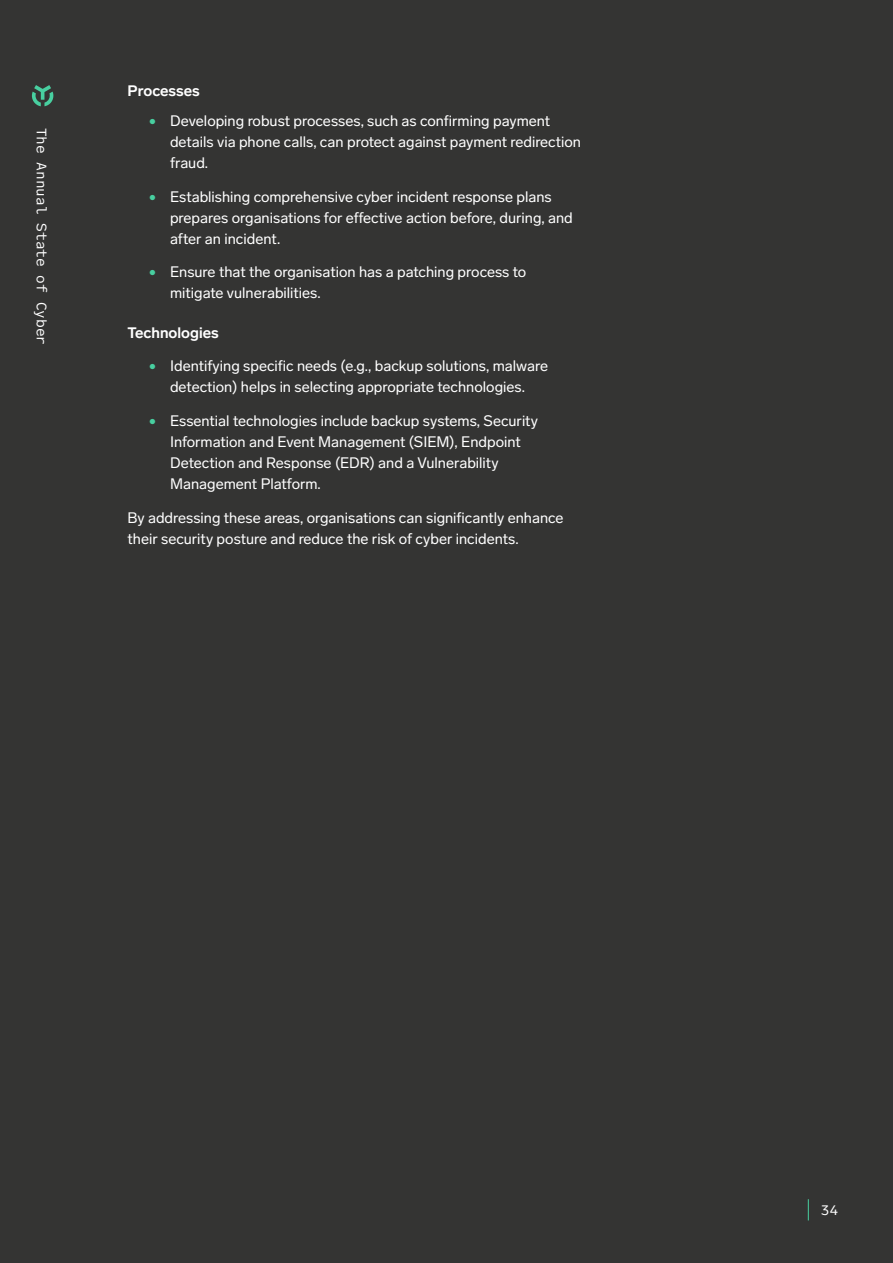
<style>
.page{position:relative;width:893px;height:1263px;background:#343433}
.page>*{position:absolute;margin:0;border:0;box-sizing:border-box;transform-origin:0 0}
.t1{font:15px/21px "Lab Grotesque";color:#fff}
.t2{font:15px "Lab Grotesque Mono";color:#fff}
.t3{font:700 15px "Lab Grotesque";color:#fff}
.s1{color:#48cfa0}
</style>
<div class="page">
<svg style="left:808px;top:1199px;width:1px;height:21px"></svg>
<svg style="left:31px;top:85px;width:23px;height:21px"></svg>
<p class="t2" style="left:52px;top:128px;width:219px;rotate:90deg">The Annual State of Cyber</p>
<p class="t3" style="left:128px;top:82px;width:74px">Processes</p>
<p class="t1" style="left:170px;top:110px;width:412px;text-indent:-21px"><span class="s1">•</span> Developing robust processes, such as confirming payment details via phone calls, can protect against payment redirection fraud.</p>
<p class="t1" style="left:170px;top:186px;width:404px;text-indent:-21px"><span class="s1">•</span> Establishing comprehensive cyber incident response plans prepares organisations for effective action before, during, and after an incident.</p>
<p class="t1" style="left:170px;top:262px;width:358px;text-indent:-21px"><span class="s1">•</span> Ensure that the organisation has a patching process to mitigate vulnerabilities.</p>
<p class="t3" style="left:128px;top:323px;width:93px">Technologies</p>
<p class="t1" style="left:149px;top:356px;width:401px;text-align:center"><span class="s1">•</span> Identifying specific needs (e.g., backup solutions, malware detection) helps in selecting appropriate technologies.</p>
<p class="t1" style="left:170px;top:410px;width:369px;text-indent:-21px"><span class="s1">•</span> Essential technologies include backup systems, Security Information and Event Management (SIEM), Endpoint Detection and Response (EDR) and a Vulnerability Management Platform.</p>
<p class="t1" style="left:128px;top:507px;width:438px">By addressing these areas, organisations can significantly enhance their security posture and reduce the risk of cyber incidents.</p>
<p class="t2" style="left:821px;top:1200px;width:19px">34</p>
</div>
